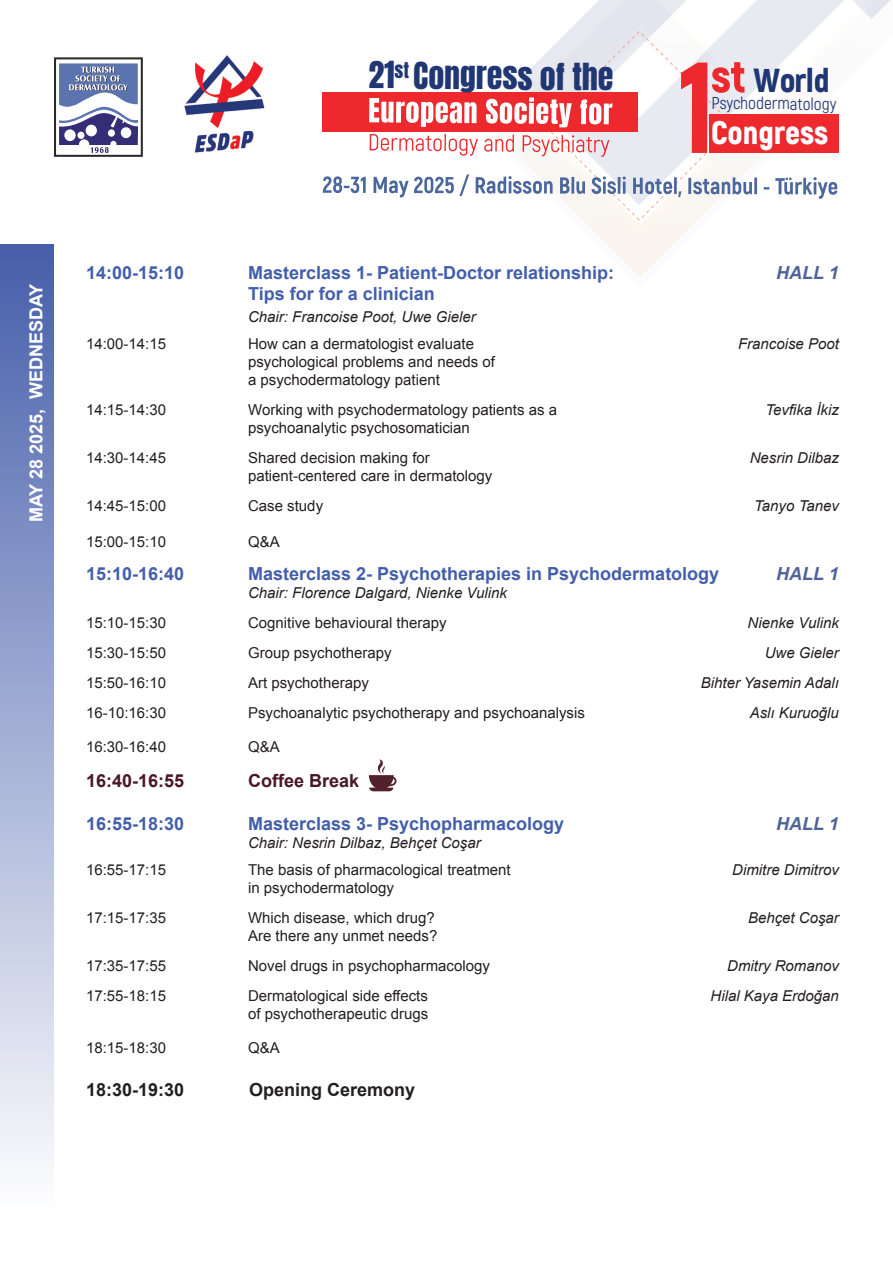
<style>
.page{position:relative;width:893px;height:1263px;background:#fff}
.page>*{position:absolute;margin:0;border:0;box-sizing:border-box;transform-origin:0 0}
.t1{font:900 33.45px "Akrobat";color:#213773}
.t2{font:900 32.55px "Akrobat";letter-spacing:-.005em;color:#fff}
.t3{font:31.8px "Anton";color:#213773}
.t4{font:700 18px "Arial";color:#435fab}
.t5{font:700 18px "Arial";color:#231f20}
.t6{font:700 18px "Arial";color:#4a1729}
.t7{font:700 18px "Arial";color:#fff}
.t8{font:italic 700 18px "Arial";color:#4d6399}
.t9{font:17.25px "Akrobat";letter-spacing:-.005em;color:#213773}
.t10{font:15px "Arial";color:#231f20}
.t11{font:italic 15px "Arial";color:#231f20}
</style>
<div class="page">
<img style="left:572px;top:0;width:321px;height:115px">
<img style="left:184px;top:55px;width:81px;height:98px">
<svg style="left:323px;top:27px;width:514px;height:194px"></svg>
<svg style="left:54px;top:57px;width:89px;height:100px"></svg>
<div style="left:0;top:244px;width:54px;height:1019px;background:linear-gradient(to bottom,#475fab,#fff)"></div>
<svg style="left:369px;top:759px;width:27px;height:32px"></svg>
<h3 class="t3" style="left:368px;top:60px;width:247px">21<sup>st</sup> Congress of the</h3>
<h1 class="t1" style="left:753px;top:59px;width:78px">World</h1>
<h2 class="t2" style="left:711px;top:112px;width:119px">Congress</h2>
<p class="t9" style="left:711px;top:93px;width:127px">Psychodermatology</p>
<p class="t7" style="left:24px;top:522px;width:240px;rotate:-90deg">MAY 28 2025, WEDNESDAY</p>
<p class="t4" style="left:86px;top:260px;width:100px">14:00-15:10</p>
<p class="t4" style="left:248px;top:260px;width:368px">Masterclass 1- Patient-Doctor relationship:</p>
<p class="t8" style="left:776px;top:261px;width:64px">HALL 1</p>
<p class="t4" style="left:248px;top:282px;width:188px">Tips for for a clinician</p>
<p class="t11" style="left:248px;top:307px;width:229px">Chair: Francoise Poot, Uwe Gieler</p>
<p class="t10" style="left:86px;top:334px;width:82px">14:00-14:15</p>
<p class="t10" style="left:248px;top:334px;width:227px">How can a dermatologist evaluate</p>
<p class="t11" style="left:738px;top:334px;width:102px">Francoise Poot</p>
<p class="t10" style="left:248px;top:352px;width:248px">psychological problems and needs of</p>
<p class="t10" style="left:248px;top:370px;width:193px">a psychodermatology patient</p>
<p class="t10" style="left:86px;top:400px;width:82px">14:15-14:30</p>
<p class="t10" style="left:248px;top:400px;width:311px">Working with psychodermatology patients as a</p>
<p class="t11" style="left:765px;top:400px;width:75px">Tevfika İkiz</p>
<p class="t10" style="left:248px;top:418px;width:223px">psychoanalytic psychosomatician</p>
<p class="t10" style="left:86px;top:448px;width:82px">14:30-14:45</p>
<p class="t10" style="left:248px;top:448px;width:183px">Shared decision making for</p>
<p class="t11" style="left:750px;top:448px;width:91px">Nesrin Dilbaz</p>
<p class="t10" style="left:248px;top:466px;width:246px">patient-centered care in dermatology</p>
<p class="t10" style="left:86px;top:496px;width:82px">14:45-15:00</p>
<p class="t10" style="left:248px;top:496px;width:77px">Case study</p>
<p class="t11" style="left:754px;top:496px;width:86px">Tanyo Tanev</p>
<p class="t10" style="left:86px;top:532px;width:82px">15:00-15:10</p>
<p class="t10" style="left:248px;top:532px;width:33px">Q&amp;A</p>
<p class="t4" style="left:86px;top:562px;width:100px">15:10-16:40</p>
<p class="t4" style="left:248px;top:562px;width:473px">Masterclass 2- Psychotherapies in Psychodermatology</p>
<p class="t8" style="left:776px;top:562px;width:64px">HALL 1</p>
<p class="t11" style="left:248px;top:583px;width:261px">Chair: Florence Dalgard, Nienke Vulink</p>
<p class="t10" style="left:86px;top:613px;width:82px">15:10-15:30</p>
<p class="t10" style="left:248px;top:613px;width:200px">Cognitive behavioural therapy</p>
<p class="t11" style="left:747px;top:613px;width:93px">Nienke Vulink</p>
<p class="t10" style="left:86px;top:643px;width:82px">15:30-15:50</p>
<p class="t10" style="left:248px;top:643px;width:145px">Group psychotherapy</p>
<p class="t11" style="left:765px;top:643px;width:76px">Uwe Gieler</p>
<p class="t10" style="left:86px;top:673px;width:82px">15:50-16:10</p>
<p class="t10" style="left:248px;top:673px;width:122px">Art psychotherapy</p>
<p class="t11" style="left:701px;top:673px;width:140px">Bihter Yasemin Adalı</p>
<p class="t10" style="left:86px;top:703px;width:82px">16-10:16:30</p>
<p class="t10" style="left:248px;top:703px;width:338px">Psychoanalytic psychotherapy and psychoanalysis</p>
<p class="t11" style="left:750px;top:703px;width:91px">Aslı Kuruoğlu</p>
<p class="t10" style="left:86px;top:737px;width:82px">16:30-16:40</p>
<p class="t10" style="left:248px;top:737px;width:33px">Q&amp;A</p>
<p class="t6" style="left:86px;top:769px;width:100px">16:40-16:55</p>
<p class="t6" style="left:248px;top:769px;width:113px">Coffee Break</p>
<p class="t4" style="left:86px;top:812px;width:100px">16:55-18:30</p>
<p class="t4" style="left:248px;top:812px;width:318px">Masterclass 3- Psychopharmacology</p>
<p class="t8" style="left:776px;top:812px;width:64px">HALL 1</p>
<p class="t11" style="left:248px;top:833px;width:234px">Chair: Nesrin Dilbaz, Behçet Coşar</p>
<p class="t10" style="left:86px;top:860px;width:82px">16:55-17:15</p>
<p class="t10" style="left:248px;top:860px;width:264px">The basis of pharmacological treatment</p>
<p class="t11" style="left:732px;top:860px;width:108px">Dimitre Dimitrov</p>
<p class="t10" style="left:248px;top:878px;width:147px">in psychodermatology</p>
<p class="t10" style="left:86px;top:908px;width:82px">17:15-17:35</p>
<p class="t10" style="left:248px;top:908px;width:188px">Which disease, which drug?</p>
<p class="t11" style="left:748px;top:908px;width:92px">Behçet Coşar</p>
<p class="t10" style="left:248px;top:926px;width:191px">Are there any unmet needs?</p>
<p class="t10" style="left:86px;top:956px;width:82px">17:35-17:55</p>
<p class="t10" style="left:248px;top:956px;width:243px">Novel drugs in psychopharmacology</p>
<p class="t11" style="left:727px;top:956px;width:113px">Dmitry Romanov</p>
<p class="t10" style="left:86px;top:986px;width:82px">17:55-18:15</p>
<p class="t10" style="left:248px;top:986px;width:181px">Dermatological side effects</p>
<p class="t11" style="left:711px;top:986px;width:130px">Hilal Kaya Erdoğan</p>
<p class="t10" style="left:248px;top:1004px;width:182px">of psychotherapeutic drugs</p>
<p class="t10" style="left:86px;top:1038px;width:82px">18:15-18:30</p>
<p class="t10" style="left:248px;top:1038px;width:33px">Q&amp;A</p>
<p class="t5" style="left:86px;top:1078px;width:100px">18:30-19:30</p>
<p class="t5" style="left:249px;top:1078px;width:168px">Opening Ceremony</p>
</div>
